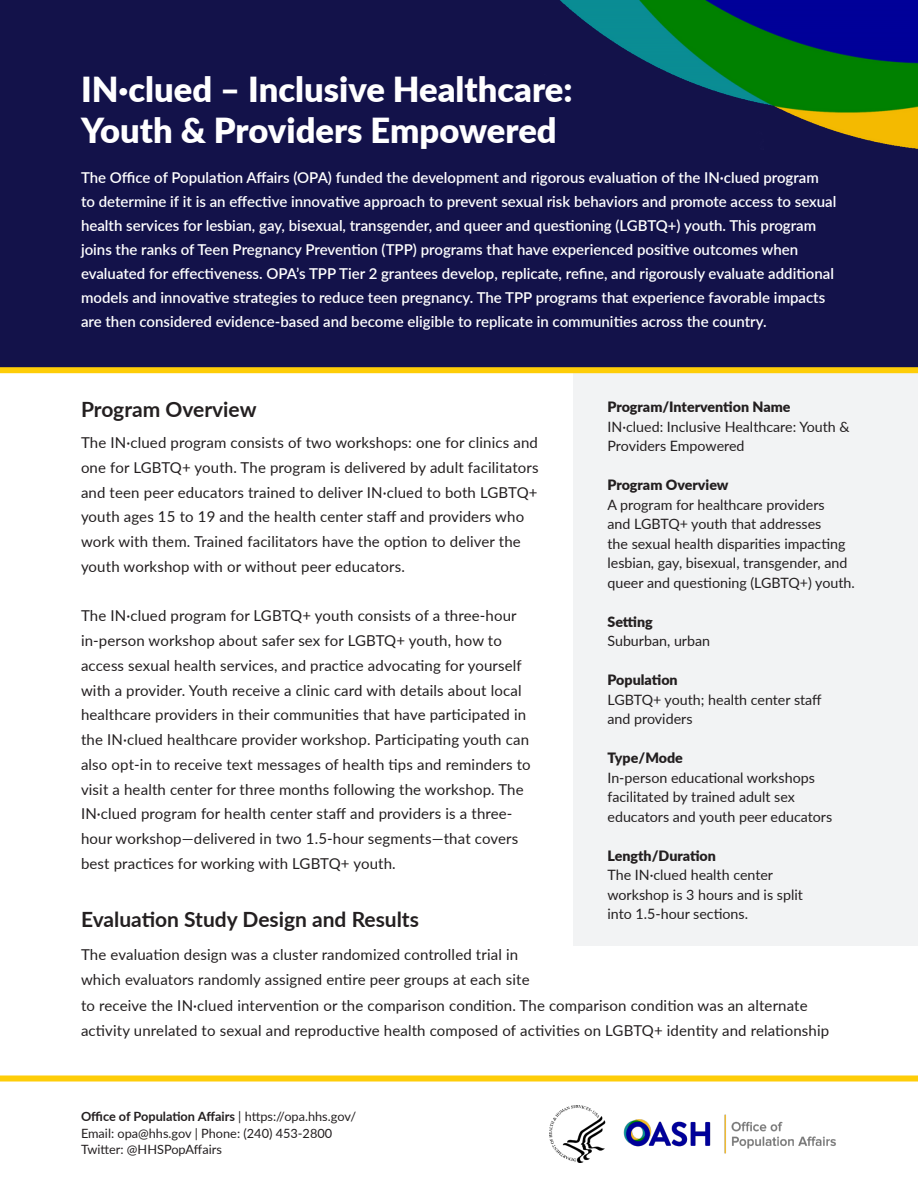
<style>
.page{position:relative;width:918px;height:1188px;background:#fff}
.page>*{position:absolute;margin:0;border:0;box-sizing:border-box;transform-origin:0 0}
.t1{font:900 34.5px/41.4px "Lato";color:#fff}
.t2{font:700 21px "Lato";color:#231f20}
.t3{font:15px/24.8px "Lato";letter-spacing:.01em;color:#231f20}
.t4{font:600 15px/24px "Lato";color:#fff}
.t5{font:14.25px/19.5px "Lato";color:#231f20}
.t6{font:900 14.25px "Lato";color:#231f20}
.t7{font:12.75px "Lato";color:#231f20}
.t8{font:700 12.75px "Lato";color:#231f20}
.s1{font-weight:400}
</style>
<div class="page">
<div style="left:574px;top:373px;width:344px;height:573px;background:#f2f3f4"></div>
<div style="left:0;top:0;width:918px;height:370px;background:#13124a"></div>
<div style="left:0;top:1076px;width:918px;height:6px;background:#fecd08"></div>
<img style="left:549px;top:1106px;width:287px;height:56px">
<div style="left:0;top:367px;width:918px;height:6px;background:#fecd08"></div>
<img style="left:560px;top:0;width:358px;height:149px">
<h1 class="t1" style="left:81px;top:67px;width:493px">IN·clued – Inclusive Healthcare:<br>Youth &amp; Providers Empowered</h1>
<p class="t4" style="left:81px;top:165px;width:757px">The Office of Population Affairs (OPA) funded the development and rigorous evaluation of the IN·clued program to determine if it is an effective innovative approach to prevent sexual risk behaviors and promote access to sexual health services for lesbian, gay, bisexual, transgender, and queer and questioning (LGBTQ+) youth. This program joins the ranks of Teen Pregnancy Prevention (TPP) programs that have experienced positive outcomes when evaluated for effectiveness. OPA’s TPP Tier 2 grantees develop, replicate, refine, and rigorously evaluate additional models and innovative strategies to reduce teen pregnancy. The TPP programs that experience favorable impacts are then considered evidence-based and become eligible to replicate in communities across the country.</p>
<h2 class="t2" style="left:81px;top:393px;width:177px">Program Overview</h2>
<p class="t3" style="left:81px;top:430px;width:459px">The IN·clued program consists of two workshops: one for clinics and one for LGBTQ+ youth. The program is delivered by adult facilitators and teen peer educators trained to deliver IN·clued to both LGBTQ+ youth ages 15 to 19 and the health center staff and providers who work with them. Trained facilitators have the option to deliver the youth workshop with or without peer educators.</p>
<p class="t3" style="left:81px;top:603px;width:451px">The IN·clued program for LGBTQ+ youth consists of a three-hour in-person workshop about safer sex for LGBTQ+ youth, how to access sexual health services, and practice advocating for yourself with a provider. Youth receive a clinic card with details about local healthcare providers in their communities that have participated in the IN·clued healthcare provider workshop. Participating youth can also opt-in to receive text messages of health tips and reminders to visit a health center for three months following the workshop. The IN·clued program for health center staff and providers is a three&shy;hour workshop—delivered in two 1.5-hour segments—that covers best practices for working with LGBTQ+ youth.</p>
<h3 class="t6" style="left:608px;top:396px;width:185px">Program/Intervention Name</h3>
<p class="t5" style="left:608px;top:416px;width:244px">IN·clued: Inclusive Healthcare: Youth &amp;<br>Providers Empowered</p>
<h3 class="t6" style="left:608px;top:474px;width:123px">Program Overview</h3>
<p class="t5" style="left:608px;top:494px;width:249px">A program for healthcare providers<br>and LGBTQ+ youth that addresses<br>the sexual health disparities impacting lesbian, gay, bisexual, transgender, and queer and questioning (LGBTQ+) youth.</p>
<h3 class="t6" style="left:608px;top:611px;width:47px">Setting</h3>
<p class="t5" style="left:608px;top:631px;width:104px">Suburban, urban</p>
<h3 class="t6" style="left:608px;top:669px;width:72px">Population</h3>
<p class="t5" style="left:608px;top:689px;width:216px">LGBTQ+ youth; health center staff and providers</p>
<h3 class="t6" style="left:608px;top:747px;width:77px">Type/Mode</h3>
<p class="t5" style="left:608px;top:767px;width:226px">In-person educational workshops facilitated by trained adult sex educators and youth peer educators</p>
<h3 class="t6" style="left:608px;top:845px;width:110px">Length/Duration</h3>
<p class="t5" style="left:608px;top:865px;width:197px">The IN·clued health center workshop is 3 hours and is split into 1.5-hour sections.</p>
<h2 class="t2" style="left:81px;top:904px;width:340px">Evaluation Study Design and Results</h2>
<p class="t3" style="left:81px;top:941px;width:750px;line-height:25.5px">The evaluation design was a cluster randomized controlled trial in<br>which evaluators randomly assigned entire peer groups at each site<br>to receive the IN·clued intervention or the comparison condition. The comparison condition was an alternate activity unrelated to sexual and reproductive health composed of activities on LGBTQ+ identity and relationship</p>
<p class="t8" style="left:81px;top:1107px;width:277px">Office of Population Affairs <span class="s1">| https://opa.hhs.gov/</span></p>
<p class="t7" style="left:81px;top:1124px;width:253px">Email: opa@hhs.gov | Phone: (240) 453-2800</p>
<p class="t7" style="left:81px;top:1140px;width:142px">Twitter: @HHSPopAffairs</p>
</div>
